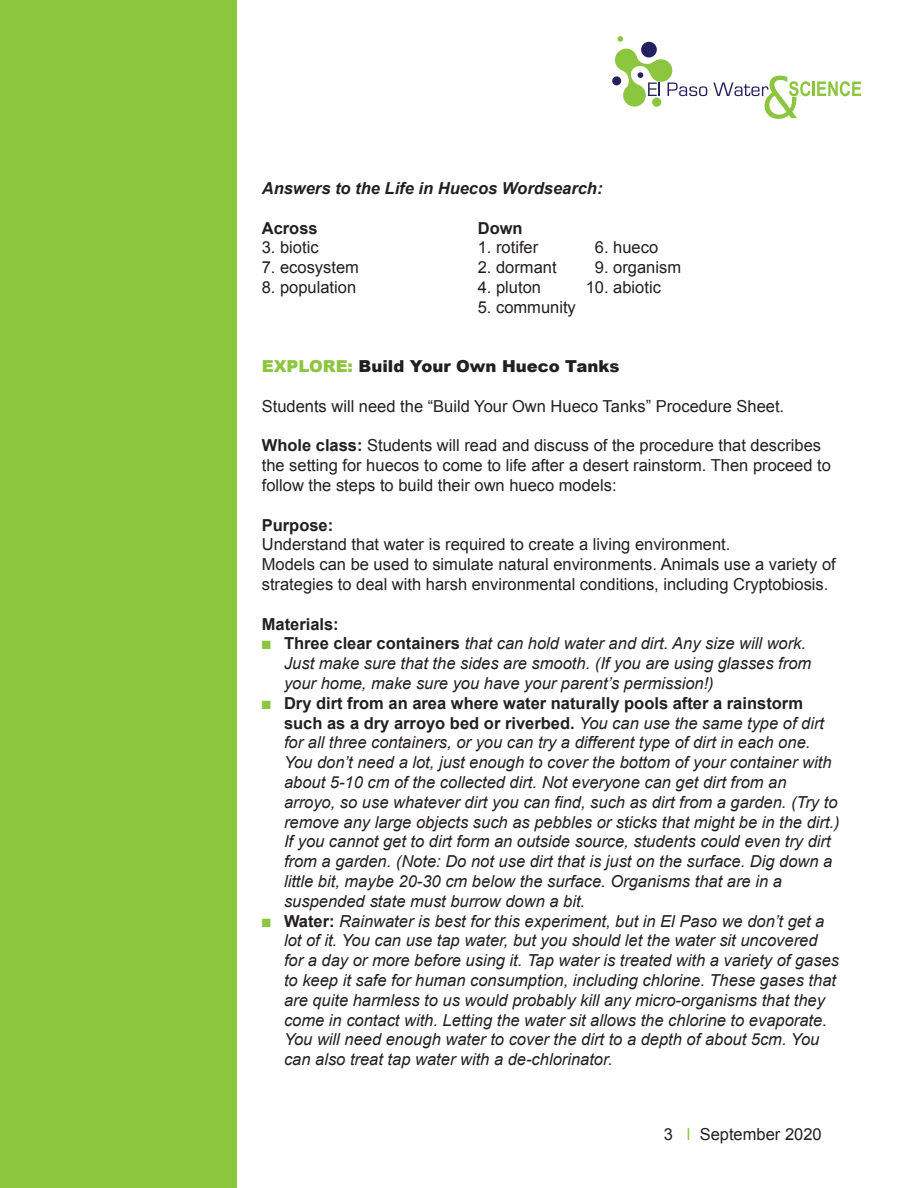
<style>
.page{position:relative;width:918px;height:1188px;background:#fff}
.page>*{position:absolute;margin:0;border:0;box-sizing:border-box;transform-origin:0 0}
.t1{font:italic 16.5px/19.8px "Arial";color:#231f20}
.t2{font:16.5px/19.8px "Arial";color:#231f20}
.t3{font:italic 700 16.5px "Arial";color:#231f20}
.t4{font:900 16.5px "Arial";color:#231f20}
.t5{font:700 16.5px "Arial";color:#231f20}
.s1{color:#8bc63e}
.s2{font-weight:700}
.s3{font-weight:700;font-style:normal}
</style>
<div class="page">
<div style="left:0;top:0;width:237px;height:1188px;background:#8bc63e"></div>
<svg style="left:617px;top:36px;width:6px;height:6px"></svg>
<div style="left:612px;top:76px;width:9px;height:9px;background:#252161;border-radius:50%"></div>
<div style="left:641px;top:42px;width:16px;height:16px;background:#252161;border-radius:50%"></div>
<svg style="left:615px;top:49px;width:92px;height:58px"></svg>
<svg style="left:713px;top:76px;width:148px;height:43px"></svg>
<p class="t3" style="left:262px;top:177px;width:342px">Answers to the Life in Huecos Wordsearch:</p>
<p class="t5" style="left:262px;top:217px;width:57px">Across</p>
<p class="t5" style="left:478px;top:217px;width:46px">Down</p>
<p class="t2" style="left:262px;top:238px;width:58px">3. biotic</p>
<p class="t2" style="left:478px;top:238px;width:62px">1. rotifer</p>
<p class="t2" style="left:595px;top:238px;width:65px">6. hueco</p>
<p class="t2" style="left:262px;top:258px;width:99px">7. ecosystem</p>
<p class="t2" style="left:478px;top:258px;width:80px">2. dormant</p>
<p class="t2" style="left:595px;top:258px;width:88px">9. organism</p>
<p class="t2" style="left:262px;top:277px;width:96px">8. population</p>
<p class="t2" style="left:478px;top:277px;width:65px">4. pluton</p>
<p class="t2" style="left:586px;top:277px;width:77px">10. abiotic</p>
<p class="t2" style="left:478px;top:297px;width:100px">5. community</p>
<p class="t4" style="left:262px;top:354px;width:359px"><span class="s1">EXPLORE:</span> Build Your Own Hueco Tanks</p>
<p class="t2" style="left:262px;top:396px;width:524px">Students will need the “Build Your Own Hueco Tanks” Procedure Sheet.</p>
<p class="t2" style="left:262px;top:436px;width:571px"><span class="s2">Whole class:</span> Students will read and discuss of the procedure that describes the setting for huecos to come to life after a desert rainstorm. Then proceed to follow the steps to build their own hueco models:</p>
<p class="t5" style="left:262px;top:514px;width:73px">Purpose:</p>
<p class="t2" style="left:262px;top:535px;width:576px">Understand that water is required to create a living environment.<br>Models can be used to simulate natural environments. Animals use a variety of strategies to deal with harsh environmental conditions, including Cryptobiosis.</p>
<p class="t5" style="left:262px;top:613px;width:79px">Materials:</p>
<p class="t1" style="left:284px;top:634px;width:529px;text-indent:-22px"><span class="s1">■</span> <span class="s3">Three clear containers</span> that can hold water and dirt. Any size will work.<br>Just make sure that the sides are smooth. (If you are using glasses from your home, make sure you have your parent’s permission!)</p>
<p class="t1" style="left:284px;top:693px;width:557px;text-indent:-22px"><span class="s1">■</span> <span class="s3">Dry dirt from an area where water naturally pools after a rainstorm such as a dry arroyo bed or riverbed.</span> You can use the same type of dirt for all three containers, or you can try a different type of dirt in each one.<br>You don’t need a lot, just enough to cover the bottom of your container with about 5-10 cm of the collected dirt. Not everyone can get dirt from an arroyo, so use whatever dirt you can find, such as dirt from a garden. (Try to remove any large objects such as pebbles or sticks that might be in the dirt.)<br>If you cannot get to dirt form an outside source, students could even try dirt from a garden. (Note: Do not use dirt that is just on the surface. Dig down a little bit, maybe 20-30 cm below the surface. Organisms that are in a suspended state must burrow down a bit.</p>
<p class="t1" style="left:284px;top:911px;width:557px;text-indent:-22px"><span class="s1">■</span> <span class="s3">Water:</span> Rainwater is best for this experiment, but in El Paso we don’t get a lot of it. You can use tap water, but you should let the water sit uncovered for a day or more before using it. Tap water is treated with a variety of gases to keep it safe for human consumption, including chlorine. These gases that are quite harmless to us would probably kill any micro-organisms that they come in contact with. Letting the water sit allows the chlorine to evaporate.<br>You will need enough water to cover the dirt to a depth of about 5cm. You can also treat tap water with a de-chlorinator.</p>
<p class="t2" style="left:664px;top:1125px;width:159px">3 <span class="s1">l</span> September 2020</p>
</div>
